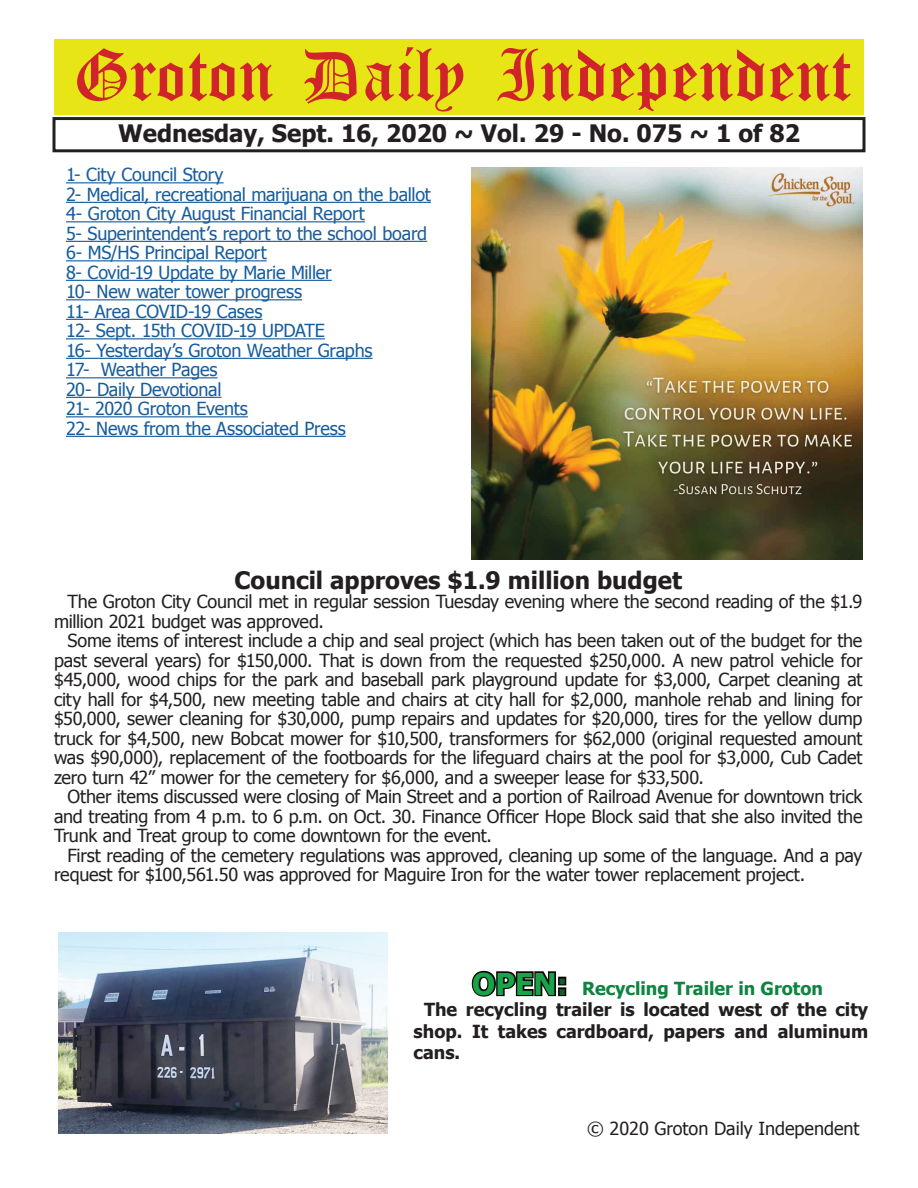
<style>
.page{position:relative;width:918px;height:1188px;background:#fff}
.page>*{position:absolute;margin:0;border:0;box-sizing:border-box;transform-origin:0 0}
.t1{font:54px "Old English Five";color:#d1232a}
.t2{font:700 24px "Tahoma";color:#231f20}
.t3{font:18px/19.5px "Tahoma";letter-spacing:-.01em;color:#231f20}
.t4{font:18px/19.5px "Tahoma";letter-spacing:-.01em;color:#175d9e}
.t5{font:700 18px "Tahoma";color:#231f20}
.t6{font:700 18px "Tahoma";color:#0e8440}
.s1{font-size:30px;color:#040503}
</style>
<div class="page">
<div style="left:52px;top:117px;width:814px;height:35px;border:3px solid #231f20"></div>
<div style="left:54px;top:40px;width:810px;height:75px;background:#e7e515"></div>
<img style="left:58px;top:933px;width:330px;height:201px">
<img style="left:471px;top:168px;width:391px;height:391px">
<hr style="left:66px;top:182px;width:158px;height:1px;background:#175d9e">
<hr style="left:66px;top:202px;width:365px;height:1px;background:#175d9e">
<hr style="left:66px;top:221px;width:299px;height:1px;background:#175d9e">
<hr style="left:66px;top:241px;width:361px;height:1px;background:#175d9e">
<hr style="left:66px;top:260px;width:201px;height:1px;background:#175d9e">
<hr style="left:66px;top:280px;width:266px;height:1px;background:#175d9e">
<hr style="left:66px;top:299px;width:236px;height:1px;background:#175d9e">
<hr style="left:66px;top:319px;width:196px;height:1px;background:#175d9e">
<hr style="left:66px;top:338px;width:259px;height:1px;background:#175d9e">
<hr style="left:66px;top:358px;width:307px;height:1px;background:#175d9e">
<hr style="left:66px;top:377px;width:152px;height:1px;background:#175d9e">
<hr style="left:66px;top:397px;width:155px;height:1px;background:#175d9e">
<hr style="left:66px;top:416px;width:182px;height:1px;background:#175d9e">
<hr style="left:66px;top:436px;width:280px;height:1px;background:#175d9e">
<h1 class="t1" style="left:73px;top:50px;width:779px">Groton Daily Independent</h1>
<h2 class="t2" style="left:118px;top:116px;width:683px">Wednesday, Sept. 16, 2020 ~ Vol. 29 - No. 075 ~ 1 of 82</h2>
<p class="t4" style="left:66px;top:164px;width:366px">1- City Council Story<br>2- Medical, recreational marijuana on the ballot<br>4- Groton City August Financial Report<br>5- Superintendent’s report to the school board<br>6- MS/HS Principal Report<br>8- Covid-19 Update by Marie Miller<br>10- New water tower progress<br>11- Area COVID-19 Cases<br>12- Sept. 15th COVID-19 UPDATE<br>16- Yesterday’s Groton Weather Graphs<br>17- Weather Pages<br>20- Daily Devotional<br>21- 2020 Groton Events<br>22- News from the Associated Press</p>
<h2 class="t2" style="left:235px;top:563px;width:449px">Council approves $1.9 million budget</h2>
<p class="t3" style="left:54px;top:591px;width:810px;text-indent:14px">The Groton City Council met in regular session Tuesday evening where the second reading of the $1.9 million 2021 budget was approved.</p>
<p class="t3" style="left:54px;top:630px;width:810px;text-align:justify;text-indent:14px">Some items of interest include a chip and seal project (which has been taken out of the budget for the past several years) for $150,000. That is down from the requested $250,000. A new patrol vehicle for $45,000, wood chips for the park and baseball park playground update for $3,000, Carpet cleaning at city hall for $4,500, new meeting table and chairs at city hall for $2,000, manhole rehab and lining for $50,000, sewer cleaning for $30,000, pump repairs and updates for $20,000, tires for the yellow dump truck for $4,500, new Bobcat mower for $10,500, transformers for $62,000 (original requested amount was $90,000), replacement of the footboards for the lifeguard chairs at the pool for $3,000, Cub Cadet zero turn 42” mower for the cemetery for $6,000, and a sweeper lease for $33,500.</p>
<p class="t3" style="left:54px;top:786px;width:810px;text-align:justify;text-indent:14px">Other items discussed were closing of Main Street and a portion of Railroad Avenue for downtown trick and treating from 4 p.m. to 6 p.m. on Oct. 30. Finance Officer Hope Block said that she also invited the Trunk and Treat group to come downtown for the event.</p>
<p class="t3" style="left:54px;top:844px;width:810px;text-indent:14px">First reading of the cemetery regulations was approved, cleaning up some of the language. And a pay request for $100,561.50 was approved for Maguire Iron for the water tower replacement project.</p>
<p class="t6" style="left:472px;top:975px;width:352px"><span class="s1">OPEN:</span> Recycling Trailer in Groton</p>
<p class="t5" style="left:424px;top:997px;width:446px">The recycling trailer is located west of the city</p>
<p class="t5" style="left:414px;top:1019px;width:456px">shop. It takes cardboard, papers and aluminum</p>
<p class="t5" style="left:414px;top:1040px;width:48px">cans.</p>
<p class="t3" style="left:587px;top:1118px;width:274px">© 2020 Groton Daily Independent</p>
</div>
